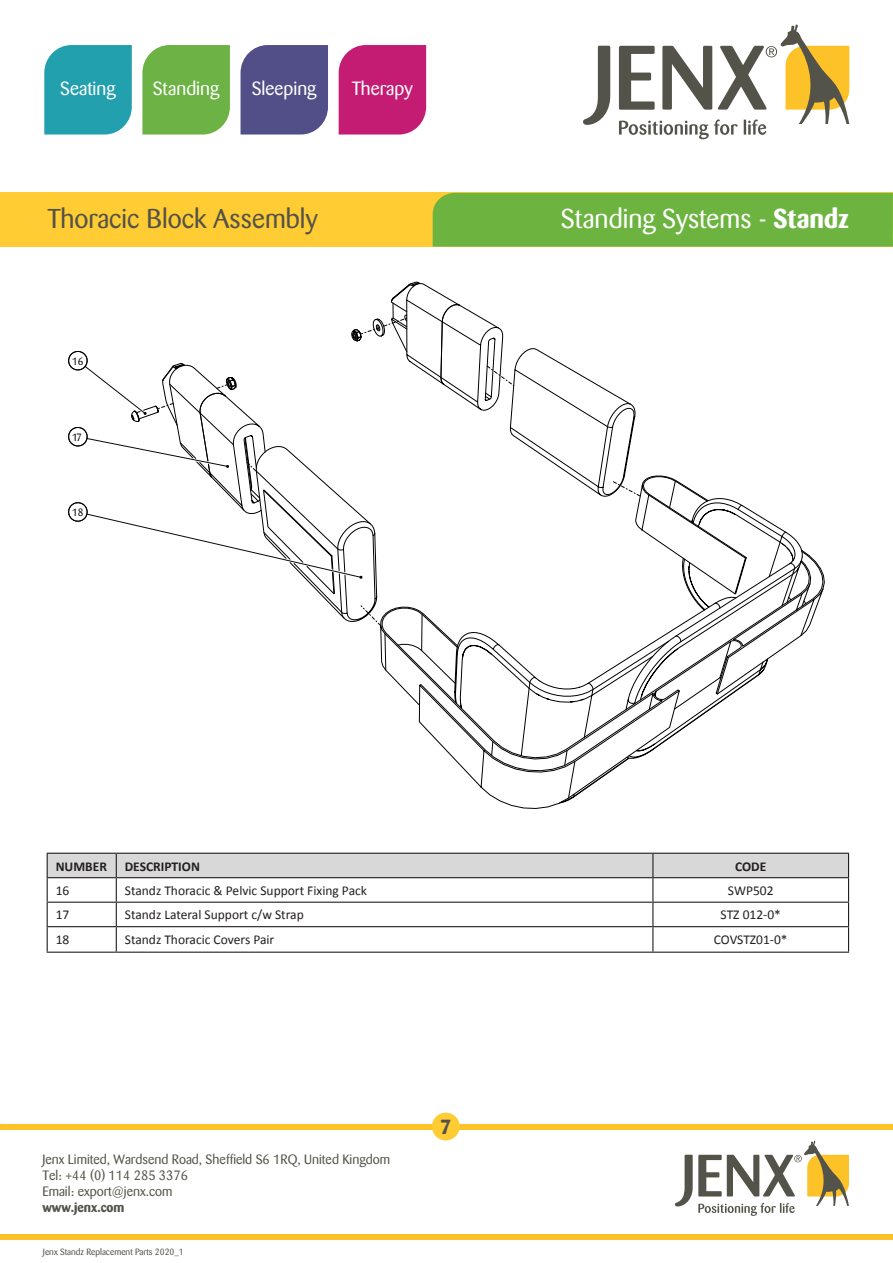
<style>
.page{position:relative;width:893px;height:1263px;background:#fff}
.page>*{position:absolute;margin:0;border:0;box-sizing:border-box;transform-origin:0 0}
.t1{font:27px "Barmeno";color:#fff}
.t2{font:27px "Barmeno";color:#535249}
.t3{font:700 20.25px "Barmeno";color:#535249}
.t4{font:18.9px "Barmeno";color:#fff}
.t5{font:13.5px "Calibri";color:#231f20}
.t6{font:700 13.5px "Calibri";color:#231f20}
.t7{font:13.35px/16px "Barmeno";color:#54534a}
.t8{font:700 13.35px "Barmeno";color:#54534a}
.t9{font:10.5px "Barmeno";color:#000}
.t10{font:9px "Barmeno";color:#535249}
.s1{font-weight:700}
</style>
<div class="page">
<div style="left:0;top:1124px;width:893px;height:5px;background:#fec229"></div>
<div style="left:0;top:1234px;width:893px;height:5px;background:#fec229"></div>
<svg style="left:583px;top:46px;width:27px;height:79px"></svg>
<svg style="left:619px;top:24px;width:230px;height:115px"></svg>
<div style="left:339px;top:45px;width:87px;height:90px;background:#c41c72"></div>
<div style="left:241px;top:45px;width:87px;height:90px;background:#524f88"></div>
<svg style="left:142px;top:45px;width:88px;height:90px;background:#73b64d"></svg>
<svg style="left:44px;top:45px;width:88px;height:90px;background:#2ea4b2"></svg>
<svg style="left:675px;top:1140px;width:174px;height:76px"></svg>
<div style="left:0;top:193px;width:893px;height:54px;background:#fc3"></div>
<div style="left:432px;top:1113px;width:28px;height:27px;background:#fc3;border-radius:50%"></div>
<div style="left:433px;top:193px;width:460px;height:54px;background:#6cb43f"></div>
<hr style="left:653px;top:951px;width:196px;height:2px;background:#231f20">
<svg style="left:47px;top:853px;width:802px;height:98px"></svg>
<hr style="left:47px;top:951px;width:69px;height:2px;background:#231f20">
<hr style="left:116px;top:951px;width:537px;height:2px;background:#231f20">
<svg style="left:68px;top:282px;width:756px;height:526px"></svg>
<h3 class="t4" style="left:60px;top:78px;width:57px">Seating</h3>
<h3 class="t4" style="left:153px;top:78px;width:68px">Standing</h3>
<h3 class="t4" style="left:252px;top:78px;width:66px">Sleeping</h3>
<h3 class="t4" style="left:352px;top:78px;width:63px">Therapy</h3>
<p class="t2" style="left:47px;top:203px;width:272px">Thoracic Block Assembly</p>
<p class="t1" style="left:561px;top:203px;width:290px">Standing Systems - <span class="s1">Standz</span></p>
<p class="t9" style="left:72px;top:355px;width:13px">16</p>
<p class="t9" style="left:72px;top:431px;width:11px">17</p>
<p class="t9" style="left:72px;top:506px;width:13px">18</p>
<p class="t6" style="left:56px;top:857px;width:53px">NUMBER</p>
<p class="t6" style="left:125px;top:857px;width:77px">DESCRIPTION</p>
<p class="t6" style="left:735px;top:857px;width:33px">CODE</p>
<p class="t5" style="left:56px;top:882px;width:15px">16</p>
<p class="t5" style="left:125px;top:882px;width:244px">Standz Thoracic &amp; Pelvic Support Fixing Pack</p>
<p class="t5" style="left:728px;top:882px;width:47px">SWP502</p>
<p class="t5" style="left:56px;top:906px;width:15px">17</p>
<p class="t5" style="left:125px;top:906px;width:180px">Standz Lateral Support c/w Strap</p>
<p class="t5" style="left:721px;top:906px;width:62px">STZ 012-0*</p>
<p class="t5" style="left:56px;top:931px;width:15px">18</p>
<p class="t5" style="left:125px;top:931px;width:151px">Standz Thoracic Covers Pair</p>
<p class="t5" style="left:714px;top:931px;width:75px">COVSTZ01-0*</p>
<p class="t7" style="left:42px;top:1151px;width:349px">Jenx Limited, Wardsend Road, Sheffield S6 1RQ, United Kingdom<br>Tel: +44 (0) 114 285 3376<br>Email: export@jenx.com</p>
<p class="t8" style="left:42px;top:1199px;width:84px">www.jenx.com</p>
<p class="t10" style="left:43px;top:1246px;width:142px">Jenx Standz Replacement Parts 2020_1</p>
<h2 class="t3" style="left:440px;top:1114px;width:12px">7</h2>
</div>
